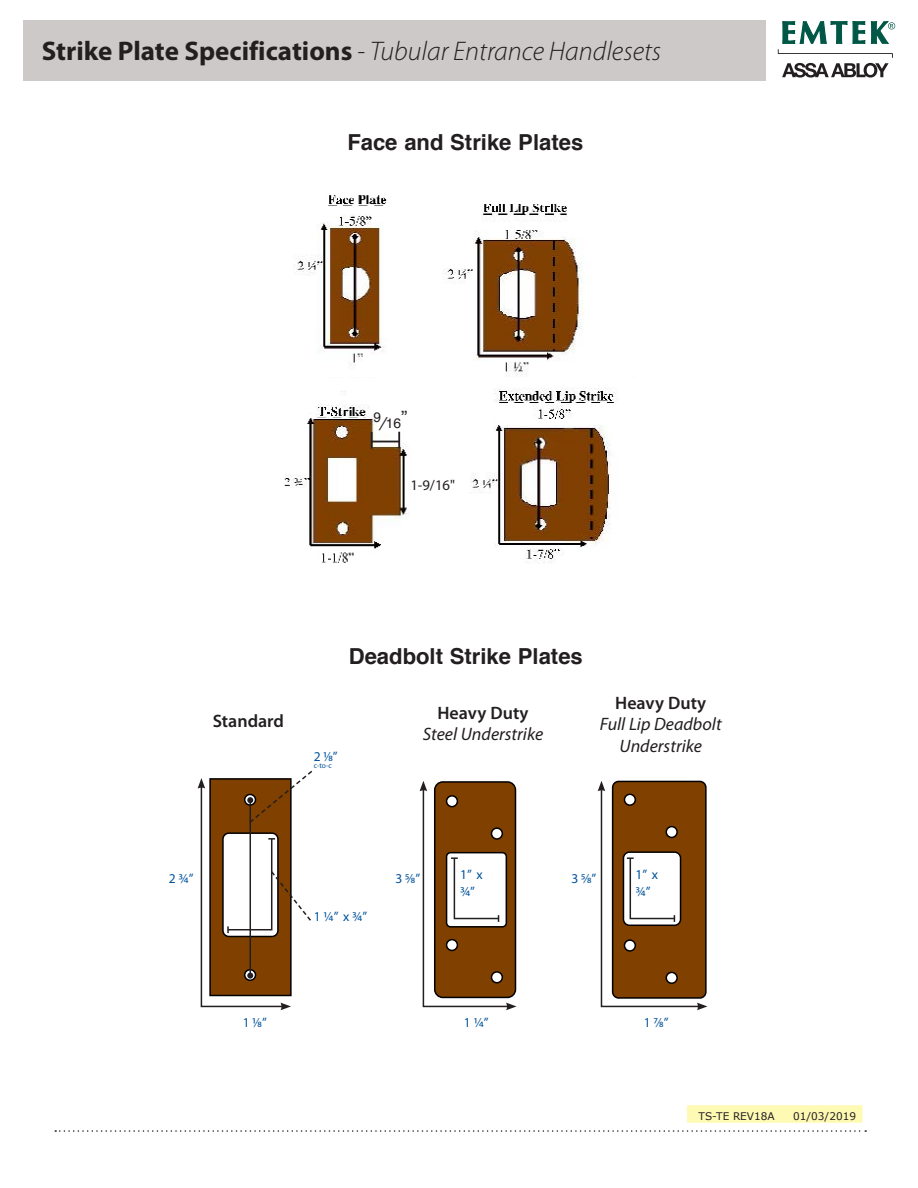
<style>
.page{position:relative;width:918px;height:1188px;background:#fff}
.page>*{position:absolute;margin:0;border:0;box-sizing:border-box;transform-origin:0 0}
.t1{font:italic 300 27px "Myriad Pro";color:#231f20}
.t2{font:700 22.05px "Helvetica";color:#231f20}
.t3{font:italic 18px "Myriad Pro";color:#231f20}
.t4{font:600 18px "Myriad Pro";color:#231f20}
.t5{font:14.7px "Myriad Pro";color:#231f20}
.t6{font:13.8px "Helvetica";color:#231f20}
.t7{font:13.5px "Myriad Pro";color:#01529b}
.t8{font:10.5px "Verdana";color:#231f20}
.t9{font:7.5px "Myriad Pro";color:#01529b}
.s1{font-weight:700;font-style:normal}
.s2{font-size:18.3px}
</style>
<div class="page">
<div style="left:23px;top:21px;width:743px;height:60px;background:#cdc9c8"></div>
<svg style="left:55px;top:1130px;width:811px;height:2px"></svg>
<svg style="left:778px;top:20px;width:117px;height:58px"></svg>
<img style="left:294px;top:195px;width:289px;height:181px">
<img style="left:284px;top:391px;width:125px;height:172px">
<img style="left:470px;top:387px;width:149px;height:176px">
<svg style="left:371px;top:432px;width:29px;height:17px"></svg>
<div style="left:685px;top:1104px;width:179px;height:20px;background:#fffab3;border:2px solid #fff"></div>
<svg style="left:598px;top:781px;width:109px;height:229px"></svg>
<svg style="left:420px;top:781px;width:97px;height:229px"></svg>
<svg style="left:198px;top:770px;width:115px;height:240px"></svg>
<p class="t1" style="left:42px;top:35px;width:621px"><span class="s1">Strike Plate Specifications</span> - Tubular Entrance Handlesets</p>
<p class="t2" style="left:347px;top:125px;width:237px">Face and Strike Plates</p>
<p class="t6" style="left:373px;top:413px;width:35px">9<span class="s2">⁄</span>16<sup>”</sup></p>
<p class="t5" style="left:410px;top:476px;width:46px">1-9/16"</p>
<p class="t2" style="left:349px;top:639px;width:236px">Deadbolt Strike Plates</p>
<p class="t4" style="left:213px;top:710px;width:73px">Standard</p>
<p class="t4" style="left:438px;top:701px;width:92px">Heavy Duty</p>
<p class="t3" style="left:423px;top:723px;width:122px">Steel Understrike</p>
<p class="t7" style="left:314px;top:748px;width:25px">2 1/8”</p>
<p class="t9" style="left:314px;top:761px;width:20px">c-to-c</p>
<p class="t4" style="left:615px;top:691px;width:92px">Heavy Duty</p>
<p class="t3" style="left:600px;top:713px;width:123px">Full Lip Deadbolt</p>
<p class="t3" style="left:620px;top:735px;width:84px">Understrike</p>
<p class="t7" style="left:169px;top:870px;width:26px">2 3/4 ”</p>
<p class="t7" style="left:314px;top:908px;width:55px">1 1/4” x 3/4”</p>
<p class="t7" style="left:460px;top:867px;width:24px">1” x</p>
<p class="t7" style="left:460px;top:883px;width:17px">3/4 ”</p>
<p class="t7" style="left:395px;top:870px;width:26px">3 5/8”</p>
<p class="t7" style="left:571px;top:870px;width:26px">3 5/8”</p>
<p class="t7" style="left:636px;top:867px;width:24px">1” x</p>
<p class="t7" style="left:636px;top:883px;width:17px">3/4 ”</p>
<p class="t7" style="left:243px;top:1014px;width:25px">1 1/8”</p>
<p class="t7" style="left:464px;top:1014px;width:26px">1 1/4”</p>
<p class="t7" style="left:644px;top:1014px;width:26px">1 7/8”</p>
<p class="t8" style="left:699px;top:1108px;width:78px">TS-TE REV18A</p>
<p class="t8" style="left:793px;top:1108px;width:64px">01/03/2019</p>
</div>
